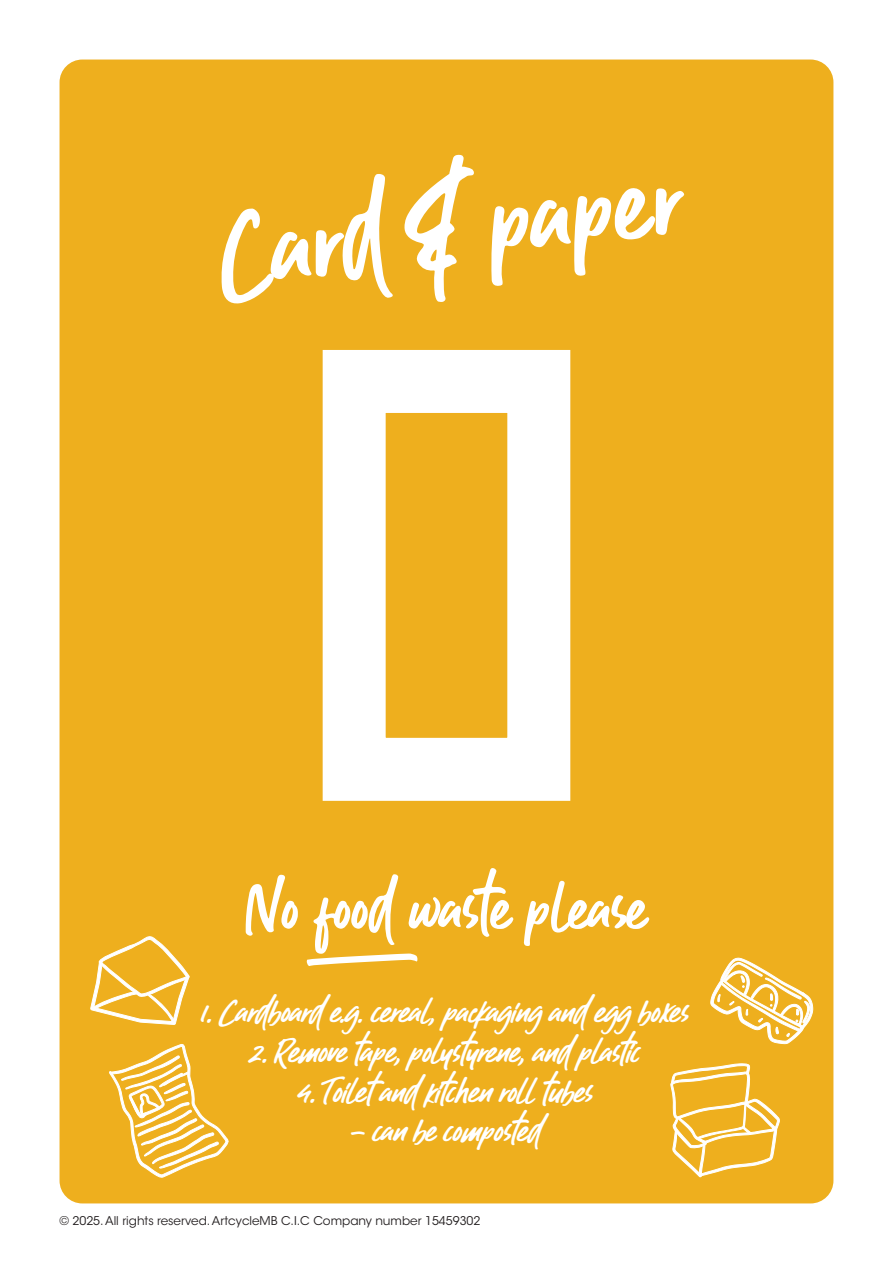
<style>
.page{position:relative;width:893px;height:1263px;background:#fff}
.page>*{position:absolute;margin:0;border:0;box-sizing:border-box;transform-origin:0 0}
.t1{font:112.2px "Guthen Bloots Basic";color:#fff}
.t2{font:73.05px "Guthen Bloots Swash";color:#fff}
.t3{font:64.05px "Guthen Bloots Basic";color:#fff}
.t4{font:33px "Guthen Bloots Slant";color:#fff}
.t5{font:12px "ITC Avant Garde Std";color:#231f20}
</style>
<div class="page">
<div style="left:60px;top:60px;width:773px;height:1143px;background:#eeaf1e;border-radius:23px"></div>
<div style="left:323px;top:350px;width:247px;height:451px;border:63px solid #fff"></div>
<svg style="left:710px;top:957px;width:103px;height:87px"></svg>
<svg style="left:670px;top:1063px;width:110px;height:114px"></svg>
<svg style="left:109px;top:1044px;width:120px;height:134px"></svg>
<svg style="left:90px;top:936px;width:100px;height:89px"></svg>
<p class="t1" style="left:210px;top:182px;width:466px;rotate:-7deg">Card &amp; paper</p>
<p class="t3" style="left:246px;top:867px;width:403px">No food waste please</p>
<p class="t2" style="left:303px;top:927px;width:120px">s</p>
<p class="t4" style="left:203px;top:991px;width:488px">1. Cardboard e.g. cereal, packaging and egg boxes</p>
<p class="t4" style="left:251px;top:1030px;width:391px">2. Remove tape, polystyrene, and plastic</p>
<p class="t4" style="left:299px;top:1070px;width:296px">4. Toilet and kitchen roll tubes</p>
<p class="t4" style="left:351px;top:1109px;width:193px">- can be composted</p>
<p class="t5" style="left:60px;top:1213px;width:422px">© 2025. All rights reserved. ArtcycleMB C.I.C Company number 15459302</p>
</div>
